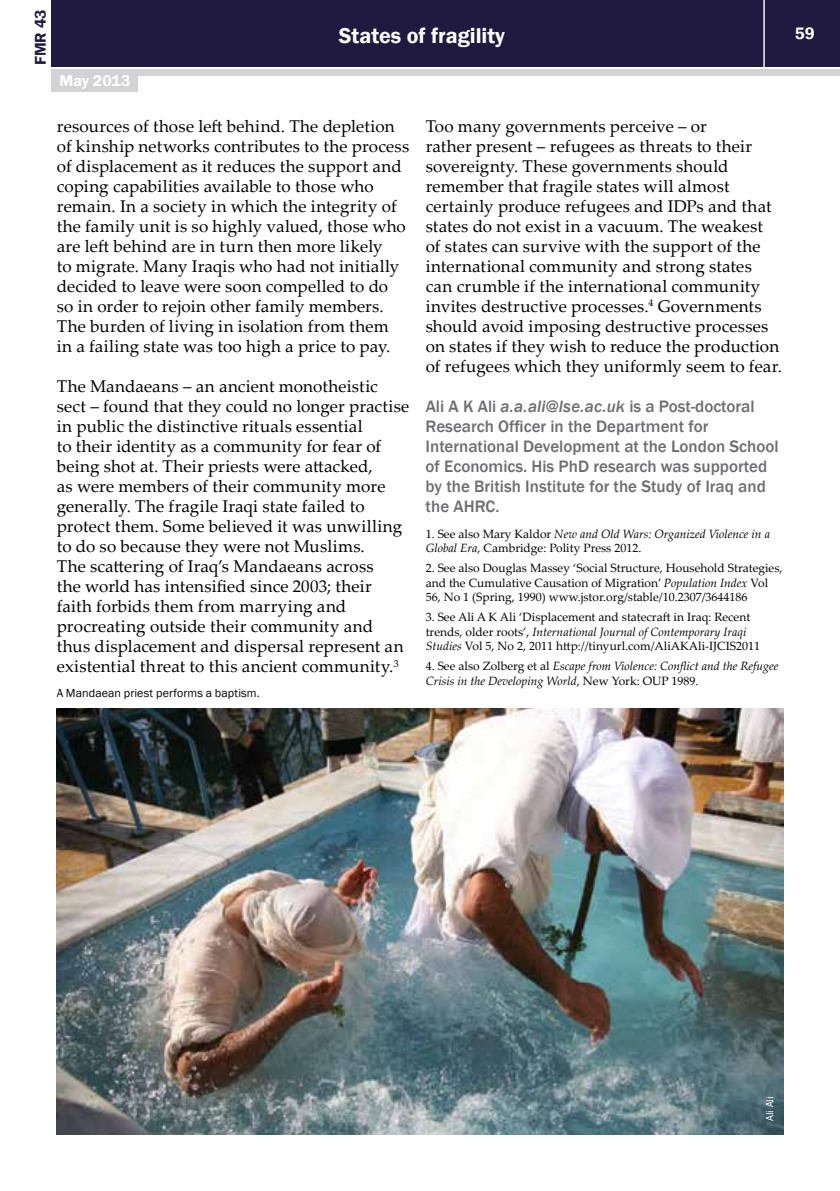
<style>
.page{position:relative;width:840px;height:1191px;background:#fff}
.page>*{position:absolute;margin:0;border:0;box-sizing:border-box;transform-origin:0 0}
.t1{font:600 22px "Franklin Gothic";color:#fff}
.t2{font:17px/20px "Palatino Linotype";letter-spacing:.01em;color:#000}
.t3{font:500 17px/20px "Franklin Gothic";color:#6d6e71}
.t4{font:600 17px "Franklin Gothic";color:#fff}
.t5{font:600 16px "Franklin Gothic";color:#fff}
.t6{font:600 16px "Franklin Gothic";color:#211a40}
.t7{font:12px/14.4px "Palatino Linotype";color:#000}
.t8{font:italic 12px/14.4px "Palatino Linotype";color:#000}
.t9{font:12px "Franklin Gothic";letter-spacing:.01em;color:#000}
.t10{font:11px "Franklin Gothic";color:#fff}
.s1{font-style:italic}
.s2{font-style:normal}
</style>
<div class="page">
<div style="left:52px;top:0;width:787px;height:66px;background:#211a40"></div>
<div style="left:52px;top:69px;width:787px;height:6px;background:#d1d3d4"></div>
<hr style="left:763px;top:0;width:1px;height:68px;background:#fff">
<div style="left:52px;top:74px;width:86px;height:18px;background:#d1d3d4"></div>
<img style="left:57px;top:709px;width:725px;height:425px">
<p class="t6" style="left:31px;top:65px;width:57px;rotate:-90deg">FMR 43</p>
<p class="t1" style="left:339px;top:22px;width:167px">States of fragility</p>
<p class="t4" style="left:794px;top:23px;width:21px">59</p>
<p class="t5" style="left:60px;top:71px;width:72px">May 2013</p>
<p class="t2" style="left:57px;top:116px;width:354px">resources of those left behind. The depletion of kinship networks contributes to the process of displacement as it reduces the support and coping capabilities available to those who remain. In a society in which the integrity of the family unit is so highly valued, those who are left behind are in turn then more likely<br>to migrate. Many Iraqis who had not initially decided to leave were soon compelled to do<br>so in order to rejoin other family members.<br>The burden of living in isolation from them<br>in a failing state was too high a price to pay.</p>
<p class="t2" style="left:57px;top:375px;width:354px">The Mandaeans – an ancient monotheistic sect – found that they could no longer practise in public the distinctive rituals essential<br>to their identity as a community for fear of being shot at. Their priests were attacked,<br>as were members of their community more generally. The fragile Iraqi state failed to protect them. Some believed it was unwilling to do so because they were not Muslims.<br>The scattering of Iraq’s Mandaeans across<br>the world has intensified since 2003; their faith forbids them from marrying and procreating outside their community and thus displacement and dispersal represent an existential threat to this ancient community.<sup>3</sup></p>
<p class="t9" style="left:57px;top:685px;width:204px">A Mandaean priest performs a baptism.</p>
<p class="t2" style="left:425px;top:116px;width:358px">Too many governments perceive – or<br>rather present – refugees as threats to their sovereignty. These governments should remember that fragile states will almost certainly produce refugees and IDPs and that states do not exist in a vacuum. The weakest of states can survive with the support of the international community and strong states can crumble if the international community invites destructive processes.<sup>4</sup> Governments should avoid imposing destructive processes on states if they wish to reduce the production of refugees which they uniformly seem to fear.</p>
<p class="t3" style="left:425px;top:396px;width:354px">Ali A K Ali <span class="s1">a.a.ali@lse.ac.uk</span> is a Post-doctoral Research Officer in the Department for International Development at the London School of Economics. His PhD research was supported by the British Institute for the Study of Iraq and the AHRC.</p>
<p class="t7" style="left:425px;top:526px;width:345px">1. See also Mary Kaldor <span class="s1">New and Old Wars: Organized Violence in a<br>Global Era</span>, Cambridge: Polity Press 2012.</p>
<p class="t7" style="left:425px;top:560px;width:358px">2. See also Douglas Massey ‘Social Structure, Household Strategies, and the Cumulative Causation of Migration’ <span class="s1">Population Index</span> Vol<br>56, No 1 (Spring, 1990) www.jstor.org/stable/10.2307/3644186</p>
<p class="t7" style="left:425px;top:609px;width:336px">3. See Ali A K Ali ‘Displacement and statecraft in Iraq: Recent trends, older roots’, <span class="s1">International Journal of Contemporary Iraqi<br>Studies</span> Vol 5, No 2, 2011 http://tinyurl.com/AliAKAli-IJCIS2011</p>
<p class="t8" style="left:425px;top:658px;width:354px"><span class="s2">4. See also Zolberg et al</span> Escape from Violence: Conflict and the Refugee<br>Crisis in the Developing World<span class="s2">, New York: OUP 1989.</span></p>
<p class="t10" style="left:762px;top:1121px;width:26px;rotate:-90deg">Ali Ali</p>
</div>
